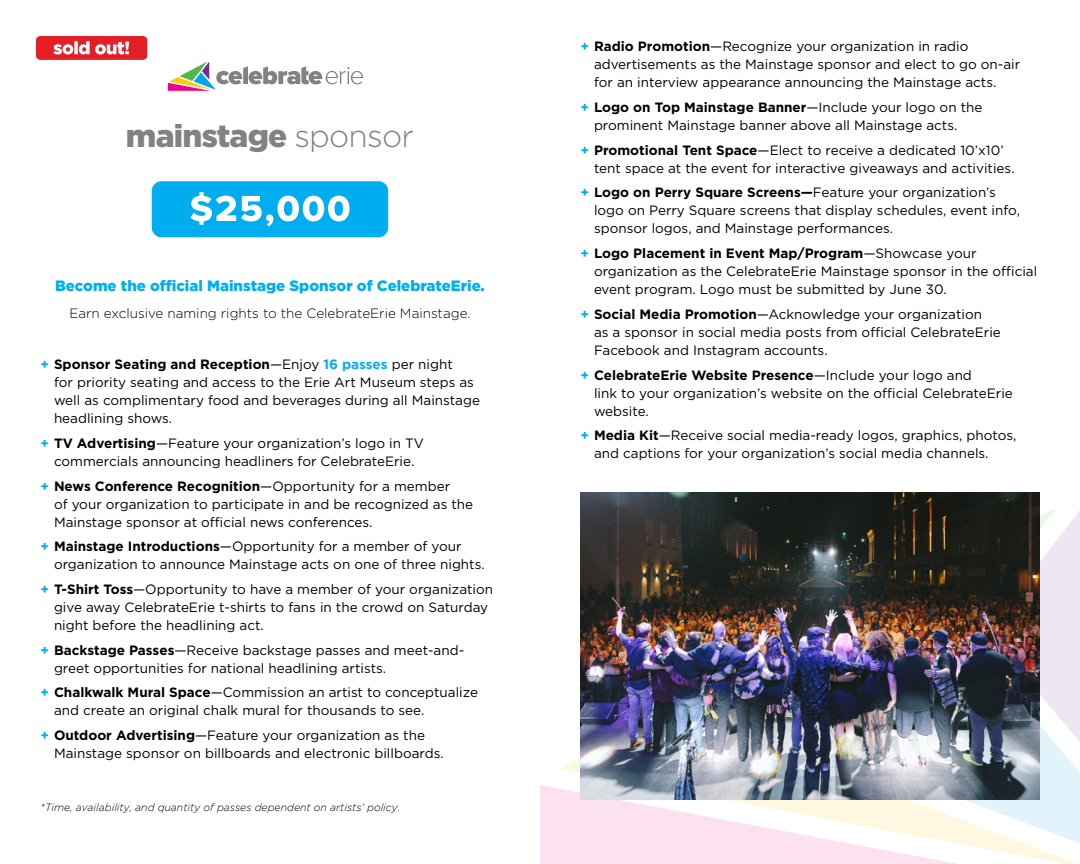
<style>
.page{position:relative;width:1080px;height:864px;background:#fff}
.page>*{position:absolute;margin:0;border:0;box-sizing:border-box;transform-origin:0 0}
.t1{font:900 31.5px "Gotham";letter-spacing:-.025em;color:#808285}
.t2{font:900 15px "Gotham";color:#00aeef}
.t3{font:13.5px/18px "Gotham";color:#000}
.t4{font:300 13.5px "Gotham";color:#000}
.t5{font:italic 300 10.5px "Gotham";color:#000}
.s1{font-weight:300}
.s2{font-weight:700;color:#00aeef}
.s3{font-weight:700}
</style>
<div class="page">
<div style="left:540px;top:785px;width:20px;height:79px;background:#fce1f1"></div>
<svg style="left:1040px;top:508px;width:40px;height:140px"></svg>
<div style="left:1040px;top:648px;width:40px;height:62px;background:#eee6f2"></div>
<svg style="left:560px;top:710px;width:520px;height:154px"></svg>
<svg style="left:168px;top:62px;width:195px;height:29px"></svg>
<img style="left:580px;top:493px;width:460px;height:306px">
<div style="left:152px;top:181px;width:236px;height:56px;background:#00aeef;border-radius:10px"></div>
<svg style="left:190px;top:192px;width:160px;height:34px"></svg>
<div style="left:36px;top:36px;width:111px;height:24px;background:#e41f28;border-radius:4px"></div>
<svg style="left:53px;top:41px;width:76px;height:13px"></svg>
<h1 class="t1" style="left:126px;top:114px;width:290px">mainstage <span class="s1">sponsor</span></h1>
<p class="t2" style="left:55px;top:275px;width:431px">Become the official Mainstage Sponsor of CelebrateErie.</p>
<p class="t4" style="left:69px;top:304px;width:403px">Earn exclusive naming rights to the CelebrateErie Mainstage.</p>
<p class="t3" style="left:54px;top:355px;width:428px;text-indent:-14px"><span class="s2">+</span> <span class="s3">Sponsor Seating and Reception</span>—Enjoy <span class="s2">16 passes</span> per night<br>for priority seating and access to the Erie Art Museum steps as well as complimentary food and beverages during all Mainstage headlining shows.</p>
<p class="t3" style="left:40px;top:434px;width:385px;text-align:center"><span class="s2">+</span> <span class="s3">TV Advertising</span>—Feature your organization’s logo in TV commercials announcing headliners for CelebrateErie.</p>
<p class="t3" style="left:54px;top:476px;width:421px;text-indent:-14px"><span class="s2">+</span> <span class="s3">News Conference Recognition</span>—Opportunity for a member<br>of your organization to participate in and be recognized as the<br>Mainstage sponsor at official news conferences.</p>
<p class="t3" style="left:54px;top:537px;width:432px;text-indent:-14px"><span class="s2">+</span> <span class="s3">Mainstage Introductions</span>—Opportunity for a member of your organization to announce Mainstage acts on one of three nights.</p>
<p class="t3" style="left:54px;top:580px;width:441px;text-indent:-14px"><span class="s2">+</span> <span class="s3">T-Shirt Toss</span>—Opportunity to have a member of your organization give away CelebrateErie t-shirts to fans in the crowd on Saturday night before the headlining act.</p>
<p class="t3" style="left:54px;top:641px;width:412px;text-indent:-14px"><span class="s2">+</span> <span class="s3">Backstage Passes</span>—Receive backstage passes and meet-and&shy;greet opportunities for national headlining artists.</p>
<p class="t3" style="left:54px;top:683px;width:426px;text-indent:-14px"><span class="s2">+</span> <span class="s3">Chalkwalk Mural Space</span>—Commission an artist to conceptualize and create an original chalk mural for thousands to see.</p>
<p class="t3" style="left:54px;top:726px;width:391px;text-indent:-14px"><span class="s2">+</span> <span class="s3">Outdoor Advertising</span>—Feature your organization as the<br>Mainstage sponsor on billboards and electronic billboards.</p>
<p class="t5" style="left:40px;top:801px;width:361px">*Time, availability, and quantity of passes dependent on artists’ policy.</p>
<p class="t3" style="left:594px;top:37px;width:428px;text-indent:-14px"><span class="s2">+</span> <span class="s3">Radio Promotion</span>—Recognize your organization in radio advertisements as the Mainstage sponsor and elect to go on-air for an interview appearance announcing the Mainstage acts.</p>
<p class="t3" style="left:594px;top:98px;width:390px;text-indent:-14px"><span class="s2">+</span> <span class="s3">Logo on Top Mainstage Banner</span>—Include your logo on the prominent Mainstage banner above all Mainstage acts.</p>
<p class="t3" style="left:594px;top:141px;width:422px;text-indent:-14px"><span class="s2">+</span> <span class="s3">Promotional Tent Space</span>—Elect to receive a dedicated 10’x10’ tent space at the event for interactive giveaways and activities.</p>
<p class="t3" style="left:594px;top:183px;width:428px;text-indent:-14px"><span class="s2">+</span> <span class="s3">Logo on Perry Square Screens—</span>Feature your organization’s logo on Perry Square screens that display schedules, event info, sponsor logos, and Mainstage performances.</p>
<p class="t3" style="left:594px;top:244px;width:445px;text-indent:-14px"><span class="s2">+</span> <span class="s3">Logo Placement in Event Map/Program</span>—Showcase your organization as the CelebrateErie Mainstage sponsor in the official event program. Logo must be submitted by June 30.</p>
<p class="t3" style="left:594px;top:305px;width:408px;text-indent:-14px"><span class="s2">+</span> <span class="s3">Social Media Promotion</span>—Acknowledge your organization<br>as a sponsor in social media posts from official CelebrateErie<br>Facebook and Instagram accounts.</p>
<p class="t3" style="left:594px;top:366px;width:420px;text-indent:-14px"><span class="s2">+</span> <span class="s3">CelebrateErie Website Presence</span>—Include your logo and<br>link to your organization’s website on the official CelebrateErie website.</p>
<p class="t3" style="left:594px;top:426px;width:424px;text-indent:-14px"><span class="s2">+</span> <span class="s3">Media Kit</span>—Receive social media-ready logos, graphics, photos, and captions for your organization’s social media channels.</p>
</div>
